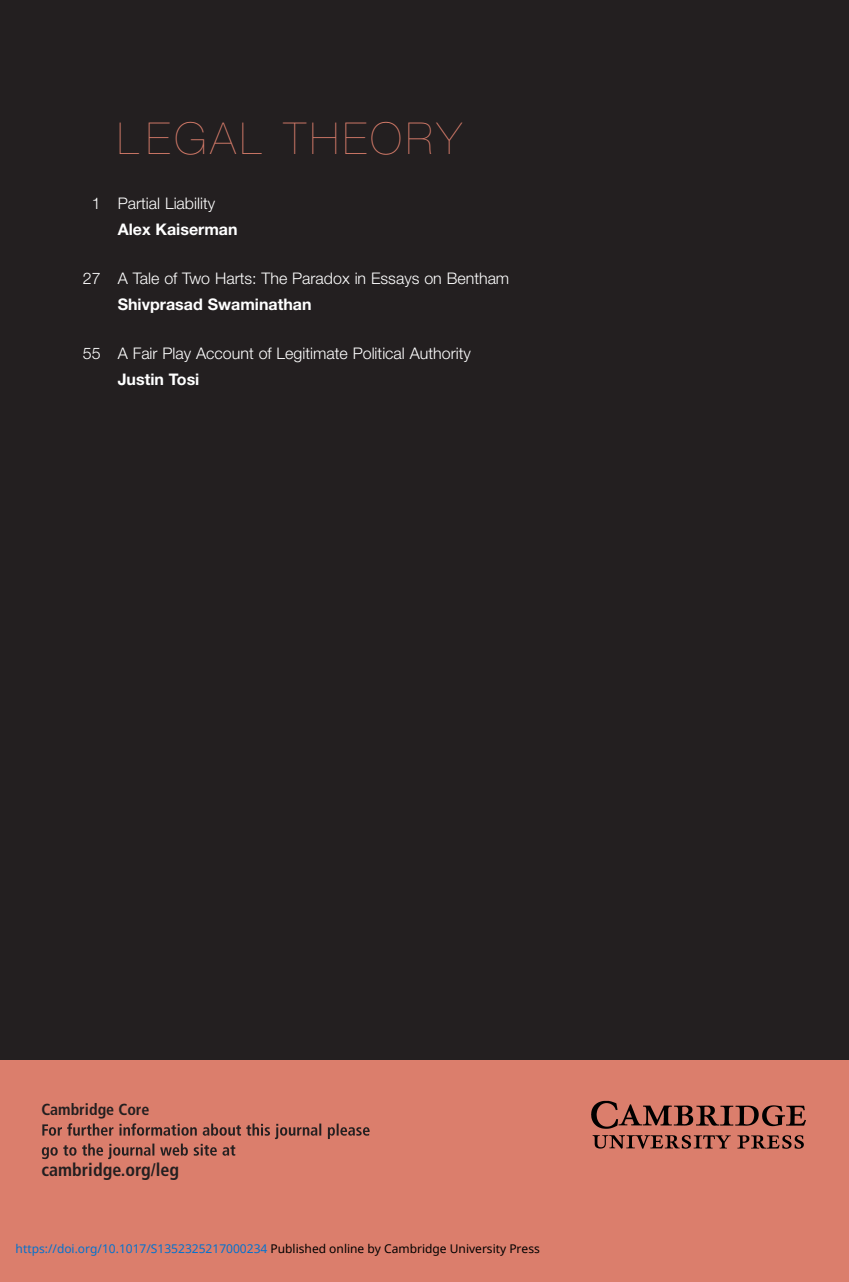
<style>
.page{position:relative;width:849px;height:1282px;background:#fff}
.page>*{position:absolute;margin:0;border:0;box-sizing:border-box;transform-origin:0 0}
.t1{font:200 44px "Helvetica Neue";letter-spacing:.1em;color:#db7e6c}
.t2{font:700 condensed 18px "Frutiger";color:#231f20}
.t3{font:300 16px "Helvetica Neue";color:#fff}
.t4{font:700 16px "Helvetica Neue";color:#fff}
.t5{font:700 condensed 16px "Frutiger";color:#231f20}
.t6{font:12px "Noto Sans";color:#0172cf}
.s1{color:#000}
</style>
<div class="page">
<div style="left:0;top:0;width:848px;height:1282px;background:#231f20"></div>
<div style="left:0;top:1060px;width:848px;height:222px;background:#db7e6c"></div>
<img style="left:591px;top:1100px;width:215px;height:49px">
<svg style="left:42px;top:1123px;width:327px;height:36px"></svg>
<h1 class="t1" style="left:117px;top:122px;width:345px">LEGAL THEORY</h1>
<p class="t3" style="left:92px;top:198px;width:125px">1 Partial Liability</p>
<p class="t4" style="left:118px;top:224px;width:121px">Alex Kaiserman</p>
<p class="t3" style="left:83px;top:272px;width:428px">27 A Tale of Two Harts: The Paradox in Essays on Bentham</p>
<p class="t4" style="left:118px;top:298px;width:195px">Shivprasad Swaminathan</p>
<p class="t3" style="left:83px;top:347px;width:389px">55 A Fair Play Account of Legitimate Political Authority</p>
<p class="t4" style="left:118px;top:373px;width:83px">Justin Tosi</p>
<p class="t5" style="left:41px;top:1102px;width:110px">Cambridge Core</p>
<p class="t2" style="left:42px;top:1161px;width:139px">cambridge.org/leg</p>
<p class="t6" style="left:16px;top:1240px;width:525px">https://doi.org/10.1017/S1352325217000234 <span class="s1">Published online by Cambridge University Press</span></p>
</div>
